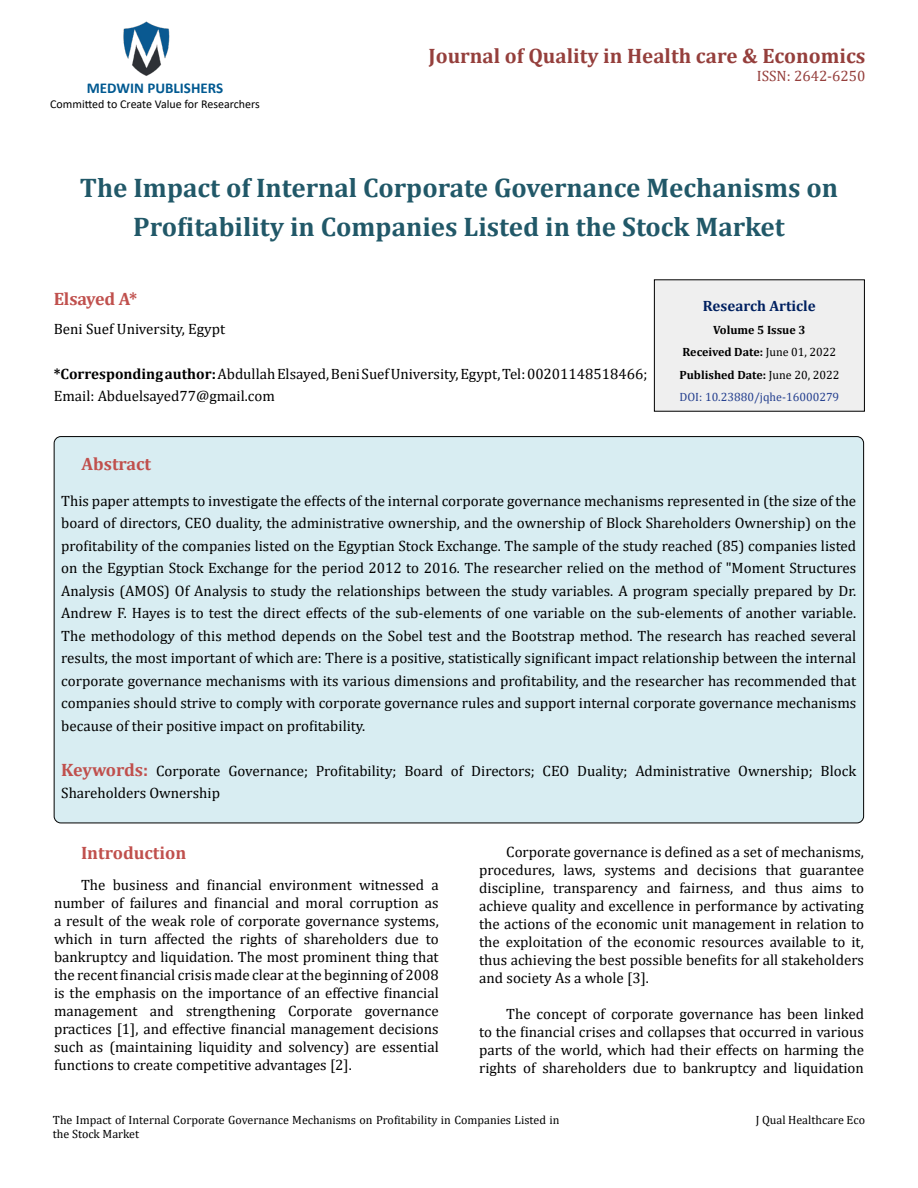
<style>
.page{position:relative;width:918px;height:1188px;background:#fff}
.page>*{position:absolute;margin:0;border:0;box-sizing:border-box;transform-origin:0 0}
.t1{font:700 27px/39px "Cambria";color:#215868;text-align:center}
.t2{font:700 21px "Cambria";color:#953f3c}
.t3{font:700 18px "Cambria";color:#c0504d}
.t4{font:15px/18px "Cambria";color:#000;text-align:justify}
.t5{font:700 15px "Calibri";color:#005991}
.t6{font:700 15px "Cambria";color:#002060}
.t7{font:15px "Cambria";color:#953f3c}
.t8{font:12px/14.4px "Cambria";color:#000}
.t9{font:700 12px/22.5px "Cambria";color:#000;text-align:center}
.t10{font:12px "Calibri";color:#000}
.s1{font-weight:700}
.s2{font-weight:400}
.s3{font-weight:400;color:#25408f}
.s4{font-weight:700;font-size:18px;color:#c0504d}
</style>
<div class="page">
<img style="left:123px;top:21px;width:47px;height:55px">
<div style="left:654px;top:280px;width:210px;height:131px;background:#efefef"></div>
<div style="left:654px;top:279px;width:211px;height:133px;border:1px solid #000"></div>
<div style="left:54px;top:437px;width:810px;height:386px;background:#d8edf2;border-radius:7px"></div>
<p class="t5" style="left:87px;top:78px;width:138px">MEDWIN PUBLISHERS</p>
<p class="t10" style="left:50px;top:95px;width:211px">Committed to Create Value for Researchers</p>
<h2 class="t2" style="left:429px;top:42px;width:438px">Journal of Quality in Health care &amp; Economics</h2>
<p class="t7" style="left:757px;top:68px;width:110px">ISSN: 2642-6250</p>
<h1 class="t1" style="left:80px;top:167px;width:760px">The Impact of Internal Corporate Governance Mechanisms on<br>Profitability in Companies Listed in the Stock Market</h1>
<p class="t3" style="left:54px;top:286px;width:85px">Elsayed A*</p>
<p class="t4" style="left:54px;top:320px;width:173px">Beni Suef University, Egypt</p>
<p class="t4" style="left:54px;top:363px;width:595px;line-height:22.5px"><span class="s1">*Corresponding author:</span> Abdullah Elsayed, Beni Suef University, Egypt, Tel: 00201148518466;<br>Email: Abduelsayed77@gmail.com</p>
<p class="t6" style="left:703px;top:296px;width:114px">Research Article</p>
<p class="t9" style="left:679px;top:318px;width:161px">Volume 5 Issue 3<br>Received Date: <span class="s2">June 01, 2022<br></span>Published Date: <span class="s2">June 20, 2022<br></span><span class="s3">DOI: 10.23880/jqhe-16000279</span></p>
<p class="t3" style="left:82px;top:451px;width:71px">Abstract</p>
<p class="t4" style="left:61px;top:489px;width:797px;line-height:22.5px">This paper attempts to investigate the effects of the internal corporate governance mechanisms represented in (the size of the board of directors, CEO duality, the administrative ownership, and the ownership of Block Shareholders Ownership) on the profitability of the companies listed on the Egyptian Stock Exchange. The sample of the study reached (85) companies listed on the Egyptian Stock Exchange for the period 2012 to 2016. The researcher relied on the method of "Moment Structures Analysis (AMOS) Of Analysis to study the relationships between the study variables. A program specially prepared by Dr.<br>Andrew F. Hayes is to test the direct effects of the sub-elements of one variable on the sub-elements of another variable.<br>The methodology of this method depends on the Sobel test and the Bootstrap method. The research has reached several results, the most important of which are: There is a positive, statistically significant impact relationship between the internal corporate governance mechanisms with its various dimensions and profitability, and the researcher has recommended that companies should strive to comply with corporate governance rules and support internal corporate governance mechanisms because of their positive impact on profitability.</p>
<p class="t4" style="left:61px;top:759px;width:796px;line-height:22.5px"><span class="s4">Keywords:</span> Corporate Governance; Profitability; Board of Directors; CEO Duality; Administrative Ownership; Block<br>Shareholders Ownership</p>
<p class="t3" style="left:81px;top:840px;width:107px">Introduction</p>
<p class="t4" style="left:54px;top:876px;width:386px;text-indent:27px">The business and financial environment witnessed a number of failures and financial and moral corruption as a result of the weak role of corporate governance systems, which in turn affected the rights of shareholders due to bankruptcy and liquidation. The most prominent thing that the recent financial crisis made clear at the beginning of 2008 is the emphasis on the importance of an effective financial management and strengthening Corporate governance practices [1], and effective financial management decisions such as (maintaining liquidity and solvency) are essential functions to create competitive advantages [2].</p>
<p class="t4" style="left:479px;top:842px;width:386px;text-indent:27px">Corporate governance is defined as a set of mechanisms, procedures, laws, systems and decisions that guarantee discipline, transparency and fairness, and thus aims to achieve quality and excellence in performance by activating the actions of the economic unit management in relation to the exploitation of the economic resources available to it, thus achieving the best possible benefits for all stakeholders and society As a whole [3].</p>
<p class="t4" style="left:479px;top:1004px;width:386px;text-indent:27px">The concept of corporate governance has been linked to the financial crises and collapses that occurred in various parts of the world, which had their effects on harming the rights of shareholders due to bankruptcy and liquidation</p>
<p class="t8" style="left:53px;top:1113px;width:508px">The Impact of Internal Corporate Governance Mechanisms on Profitability in Companies Listed in the Stock Market</p>
<p class="t8" style="left:756px;top:1113px;width:111px">J Qual Healthcare Eco</p>
</div>
